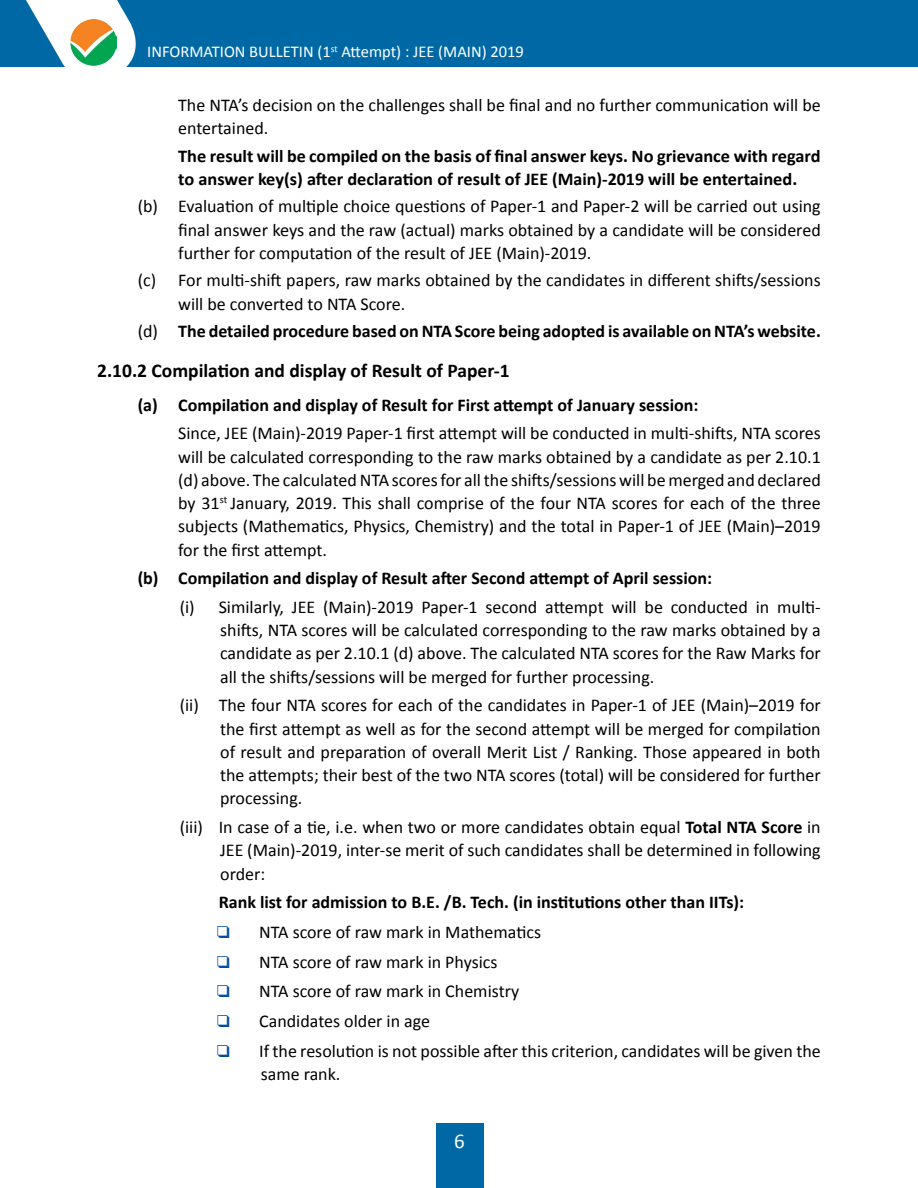
<style>
.page{position:relative;width:918px;height:1188px;background:#fff}
.page>*{position:absolute;margin:0;border:0;box-sizing:border-box;transform-origin:0 0}
.t1{font:21px "Calibri";color:#fff}
.t2{font:700 19.5px "Calibri";color:#000}
.t3{font:18px/23.2px "Calibri";color:#000;text-align:justify}
.t4{font:700 18px/23.2px "Calibri";color:#000}
.t5{font:16.5px "Calibri";color:#fff}
.s1{font-weight:400}
.s2{font-weight:700}
</style>
<div class="page">
<div style="left:0;top:0;width:918px;height:67px;background:#0069a5"></div>
<svg style="left:26px;top:0;width:110px;height:67px"></svg>
<div style="left:436px;top:1123px;width:47px;height:65px;background:#0069a5"></div>
<img style="left:71px;top:19px;width:46px;height:46px">
<p class="t5" style="left:147px;top:41px;width:378px">INFORMATION BULLETIN (1<sup>st</sup> Attempt) : JEE (MAIN) 2019</p>
<p class="t3" style="left:178px;top:92px;width:644px">The NTA’s decision on the challenges shall be final and no further communication will be entertained.</p>
<p class="t4" style="left:178px;top:143px;width:644px">The result will be compiled on the basis of final answer keys. No grievance with regard to answer key(s) after declaration of result of JEE (Main)-2019 will be entertained.</p>
<p class="t3" style="left:178px;top:194px;width:644px;text-indent:-40px">(b) Evaluation of multiple choice questions of Paper-1 and Paper-2 will be carried out using final answer keys and the raw (actual) marks obtained by a candidate will be considered further for computation of the result of JEE (Main)-2019.</p>
<p class="t3" style="left:178px;top:268px;width:644px;text-indent:-40px">(c) For multi-shift papers, raw marks obtained by the candidates in different shifts/sessions will be converted to NTA Score.</p>
<p class="t4" style="left:138px;top:319px;width:685px"><span class="s1">(d)</span> The detailed procedure based on NTA Score being adopted is available on NTA’s website.</p>
<p class="t2" style="left:97px;top:358px;width:414px">2.10.2 Compilation and display of Result of Paper-1</p>
<p class="t4" style="left:138px;top:392px;width:562px">(a) Compilation and display of Result for First attempt of January session:</p>
<p class="t3" style="left:178px;top:421px;width:644px">Since, JEE (Main)-2019 Paper-1 first attempt will be conducted in multi-shifts, NTA scores will be calculated corresponding to the raw marks obtained by a candidate as per 2.10.1 (d) above. The calculated NTA scores for all the shifts/sessions will be merged and declared by 31<sup>st</sup> January, 2019. This shall comprise of the four NTA scores for each of the three subjects (Mathematics, Physics, Chemistry) and the total in Paper-1 of JEE (Main)–2019 for the first attempt.</p>
<p class="t4" style="left:138px;top:566px;width:576px">(b) Compilation and display of Result after Second attempt of April session:</p>
<p class="t3" style="left:220px;top:595px;width:602px;text-indent:-40px">(i) Similarly, JEE (Main)-2019 Paper-1 second attempt will be conducted in multi&shy;shifts, NTA scores will be calculated corresponding to the raw marks obtained by a candidate as per 2.10.1 (d) above. The calculated NTA scores for the Raw Marks for all the shifts/sessions will be merged for further processing.</p>
<p class="t3" style="left:220px;top:693px;width:602px;text-indent:-40px">(ii) The four NTA scores for each of the candidates in Paper-1 of JEE (Main)–2019 for the first attempt as well as for the second attempt will be merged for compilation of result and preparation of overall Merit List / Ranking. Those appeared in both the attempts; their best of the two NTA scores (total) will be considered for further processing.</p>
<p class="t3" style="left:220px;top:815px;width:602px;text-indent:-40px">(iii) In case of a tie, i.e. when two or more candidates obtain equal <span class="s2">Total NTA Score</span> in JEE (Main)-2019, inter-se merit of such candidates shall be determined in following order:</p>
<p class="t4" style="left:219px;top:890px;width:527px">Rank list for admission to B.E. /B. Tech. (in institutions other than IITs):</p>
<p class="t3" style="left:259px;top:916px;width:563px;line-height:29.7px;text-align:left">NTA score of raw mark in Mathematics<br>NTA score of raw mark in Physics<br>NTA score of raw mark in Chemistry<br>Candidates older in age<br>If the resolution is not possible after this criterion, candidates will be given the</p>
<p class="t3" style="left:261px;top:1062px;width:81px">same rank.</p>
<p class="t1" style="left:454px;top:1128px;width:12px">6</p>
</div>
